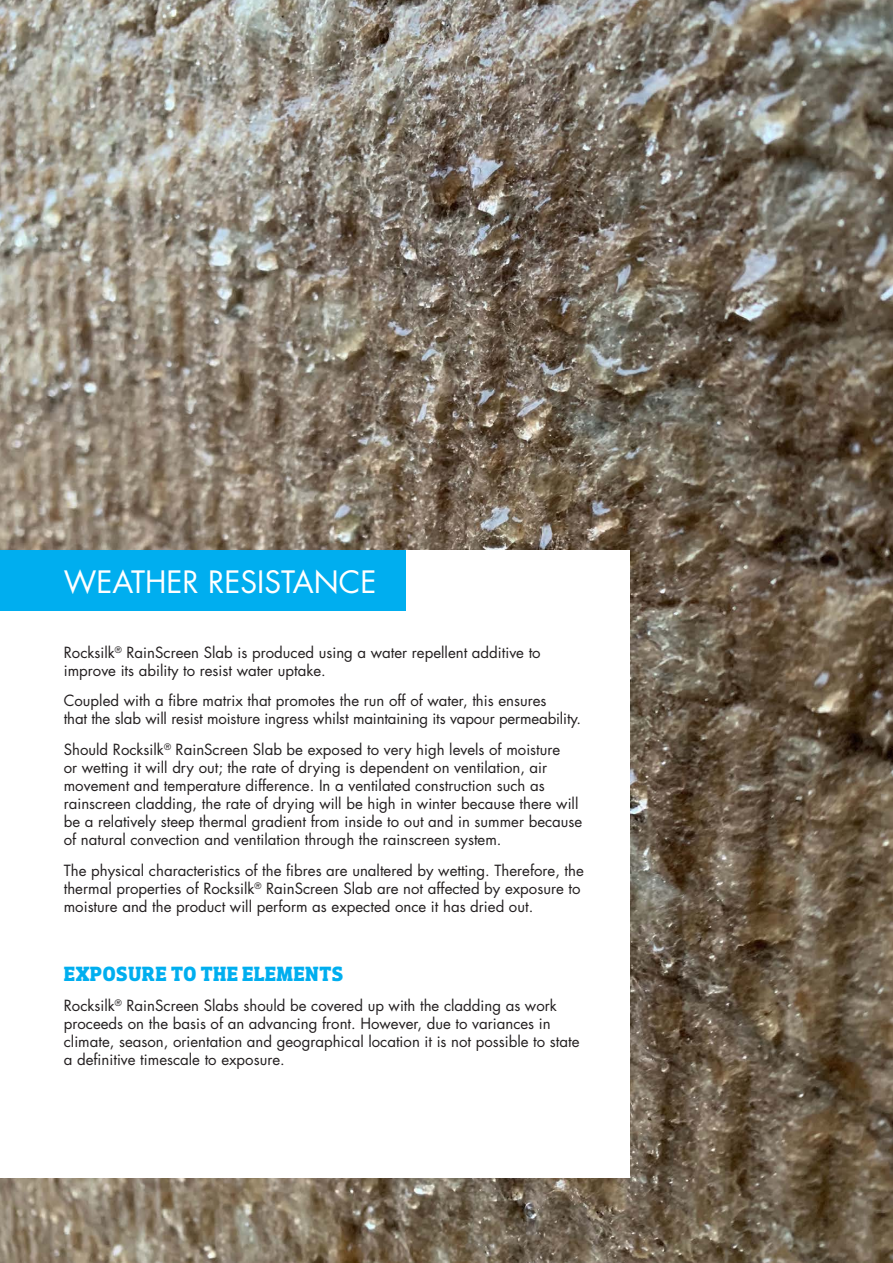
<style>
.page{position:relative;width:893px;height:1263px;background:#fff}
.page>*{position:absolute;margin:0;border:0;box-sizing:border-box;transform-origin:0 0}
.t1{font:30px "Futura Std";color:#fff}
.t2{font:700 21px "Dobra Slab";letter-spacing:.01em;color:#00aeef}
.t3{font:15px/18px "Futura Std";color:#231f20}
</style>
<div class="page">
<img style="left:0;top:0;width:893px;height:1263px">
<div style="left:0;top:550px;width:629px;height:628px;background:#fff"></div>
<div style="left:0;top:550px;width:405px;height:60px;background:#00aeef"></div>
<h1 class="t1" style="left:64px;top:562px;width:314px">WEATHER RESISTANCE</h1>
<p class="t3" style="left:64px;top:643px;width:478px">Rocksilk<sup>®</sup> RainScreen Slab is produced using a water repellent additive to improve its ability to resist water uptake.</p>
<p class="t3" style="left:64px;top:692px;width:519px">Coupled with a fibre matrix that promotes the run off of water, this ensures<br>that the slab will resist moisture ingress whilst maintaining its vapour permeability.</p>
<p class="t3" style="left:64px;top:741px;width:520px">Should Rocksilk<sup>®</sup> RainScreen Slab be exposed to very high levels of moisture<br>or wetting it will dry out; the rate of drying is dependent on ventilation, air movement and temperature difference. In a ventilated construction such as rainscreen cladding, the rate of drying will be high in winter because there will be a relatively steep thermal gradient from inside to out and in summer because of natural convection and ventilation through the rainscreen system.</p>
<p class="t3" style="left:64px;top:862px;width:522px">The physical characteristics of the fibres are unaltered by wetting. Therefore, the thermal properties of Rocksilk<sup>®</sup> RainScreen Slab are not affected by exposure to moisture and the product will perform as expected once it has dried out.</p>
<h2 class="t2" style="left:64px;top:961px;width:281px">EXPOSURE TO THE ELEMENTS</h2>
<p class="t3" style="left:64px;top:997px;width:517px">Rocksilk<sup>®</sup> RainScreen Slabs should be covered up with the cladding as work proceeds on the basis of an advancing front. However, due to variances in climate, season, orientation and geographical location it is not possible to state a definitive timescale to exposure.</p>
</div>
